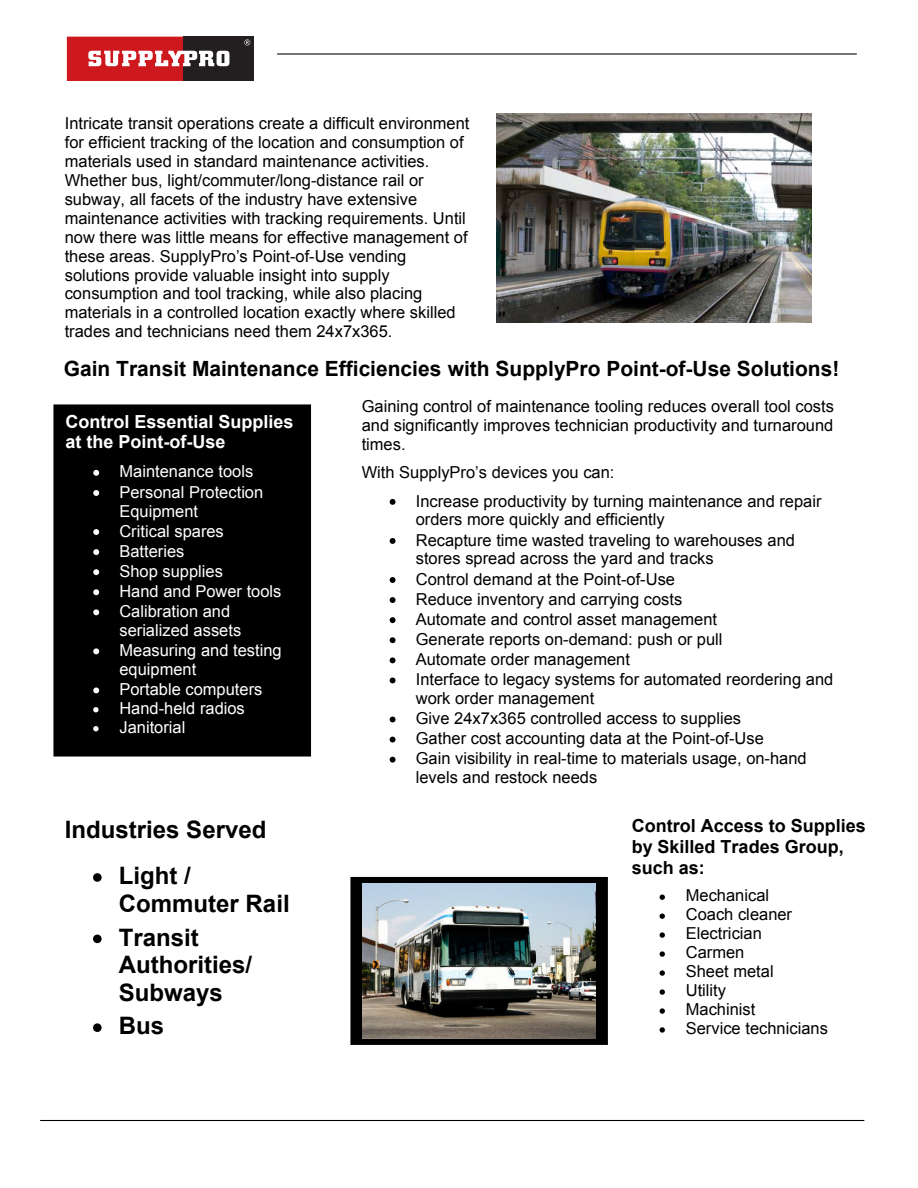
<style>
.page{position:relative;width:918px;height:1188px;background:#fff}
.page>*{position:absolute;margin:0;border:0;box-sizing:border-box;transform-origin:0 0}
.t1{font:700 24px/46.5px "Arial";color:#000}
.t2{font:700 21px "Arial";color:#000}
.t3{font:700 18px/20.7px "Arial";color:#000}
.t4{font:700 18px/20.7px "Arial";color:#fff}
.t5{font:16.5px/18.9px "Arial";color:#000}
.t6{font:16.5px/19.6px "Arial";color:#fff}
</style>
<div class="page">
<svg style="left:390px;top:499px;width:6px;height:6px"></svg>
<svg style="left:390px;top:538px;width:6px;height:6px"></svg>
<svg style="left:390px;top:577px;width:6px;height:6px"></svg>
<svg style="left:390px;top:597px;width:6px;height:6px"></svg>
<svg style="left:390px;top:617px;width:6px;height:6px"></svg>
<svg style="left:390px;top:637px;width:6px;height:6px"></svg>
<svg style="left:390px;top:657px;width:6px;height:6px"></svg>
<svg style="left:390px;top:678px;width:6px;height:5px"></svg>
<svg style="left:390px;top:717px;width:6px;height:5px"></svg>
<svg style="left:390px;top:737px;width:6px;height:6px"></svg>
<svg style="left:390px;top:757px;width:6px;height:6px"></svg>
<hr style="left:40px;top:1120px;width:824px;height:1px;background:#000">
<div style="left:350px;top:877px;width:258px;height:168px;background:#000;border:1px solid #000"></div>
<img style="left:362px;top:884px;width:234px;height:154px">
<svg style="left:660px;top:895px;width:5px;height:5px"></svg>
<svg style="left:660px;top:914px;width:5px;height:5px"></svg>
<svg style="left:660px;top:932px;width:5px;height:6px"></svg>
<svg style="left:660px;top:951px;width:5px;height:6px"></svg>
<svg style="left:660px;top:970px;width:5px;height:6px"></svg>
<svg style="left:660px;top:989px;width:5px;height:6px"></svg>
<svg style="left:660px;top:1008px;width:5px;height:6px"></svg>
<svg style="left:660px;top:1027px;width:5px;height:6px"></svg>
<img style="left:497px;top:113px;width:315px;height:209px">
<div style="left:53px;top:404px;width:258px;height:353px;background:#000;border:1px solid #000"></div>
<svg style="left:93px;top:470px;width:6px;height:6px"></svg>
<svg style="left:93px;top:490px;width:6px;height:6px"></svg>
<svg style="left:93px;top:529px;width:6px;height:6px"></svg>
<svg style="left:93px;top:549px;width:6px;height:6px"></svg>
<svg style="left:93px;top:569px;width:6px;height:6px"></svg>
<svg style="left:93px;top:589px;width:6px;height:6px"></svg>
<svg style="left:93px;top:609px;width:6px;height:6px"></svg>
<svg style="left:93px;top:648px;width:6px;height:6px"></svg>
<svg style="left:93px;top:687px;width:6px;height:6px"></svg>
<svg style="left:93px;top:707px;width:6px;height:5px"></svg>
<svg style="left:93px;top:726px;width:6px;height:5px"></svg>
<svg style="left:93px;top:873px;width:9px;height:9px"></svg>
<svg style="left:93px;top:935px;width:9px;height:8px"></svg>
<svg style="left:93px;top:1023px;width:9px;height:9px"></svg>
<hr style="left:278px;top:53px;width:578px;height:2px;background:#000">
<div style="left:183px;top:37px;width:70px;height:44px;background:#231f20"></div>
<svg style="left:67px;top:37px;width:162px;height:44px"></svg>
<svg style="left:244px;top:39px;width:6px;height:6px"></svg>
<p class="t5" style="left:65px;top:114px;width:406px">Intricate transit operations create a difficult environment for efficient tracking of the location and consumption of materials used in standard maintenance activities.<br>Whether bus, light/commuter/long-distance rail or subway, all facets of the industry have extensive maintenance activities with tracking requirements. Until now there was little means for effective management of these areas. SupplyPro’s Point-of-Use vending solutions provide valuable insight into supply consumption and tool tracking, while also placing materials in a controlled location exactly where skilled trades and technicians need them 24x7x365.</p>
<p class="t2" style="left:64px;top:355px;width:777px">Gain Transit Maintenance Efficiencies with SupplyPro Point-of-Use Solutions!</p>
<p class="t4" style="left:65px;top:412px;width:230px">Control Essential Supplies at the Point-of-Use</p>
<p class="t6" style="left:119px;top:462px;width:164px">Maintenance tools<br>Personal Protection<br>Equipment<br>Critical spares<br>Batteries<br>Shop supplies<br>Hand and Power tools<br>Calibration and serialized assets<br>Measuring and testing equipment<br>Portable computers<br>Hand-held radios<br>Janitorial</p>
<h1 class="t1" style="left:119px;top:807px;width:149px;text-indent:-54px">Industries Served<br>Light /</h1>
<h1 class="t1" style="left:119px;top:887px;width:172px;line-height:33.8px">Commuter Rail<br>Transit</h1>
<h1 class="t1" style="left:119px;top:952px;width:135px;line-height:27.6px">Authorities/<br>Subways</h1>
<h1 class="t1" style="left:119px;top:1004px;width:47px">Bus</h1>
<p class="t5" style="left:362px;top:397px;width:474px;text-align:justify">Gaining control of maintenance tooling reduces overall tool costs and significantly improves technician productivity and turnaround times.</p>
<p class="t5" style="left:416px;top:458px;width:407px;line-height:28.8px;text-indent:-54px">With SupplyPro’s devices you can:<br>Increase productivity by turning maintenance and repair</p>
<p class="t5" style="left:416px;top:510px;width:419px;line-height:19.8px">orders more quickly and efficiently<br>Recapture time wasted traveling to warehouses and stores spread across the yard and tracks<br>Control demand at the Point-of-Use<br>Reduce inventory and carrying costs<br>Automate and control asset management<br>Generate reports on-demand: push or pull<br>Automate order management<br>Interface to legacy systems for automated reordering and work order management<br>Give 24x7x365 controlled access to supplies<br>Gather cost accounting data at the Point-of-Use<br>Gain visibility in real-time to materials usage, on-hand levels and restock needs</p>
<p class="t3" style="left:632px;top:816px;width:236px">Control Access to Supplies by Skilled Trades Group, such as:</p>
<p class="t5" style="left:686px;top:886px;width:144px">Mechanical<br>Coach cleaner<br>Electrician<br>Carmen<br>Sheet metal<br>Utility<br>Machinist<br>Service technicians</p>
</div>
